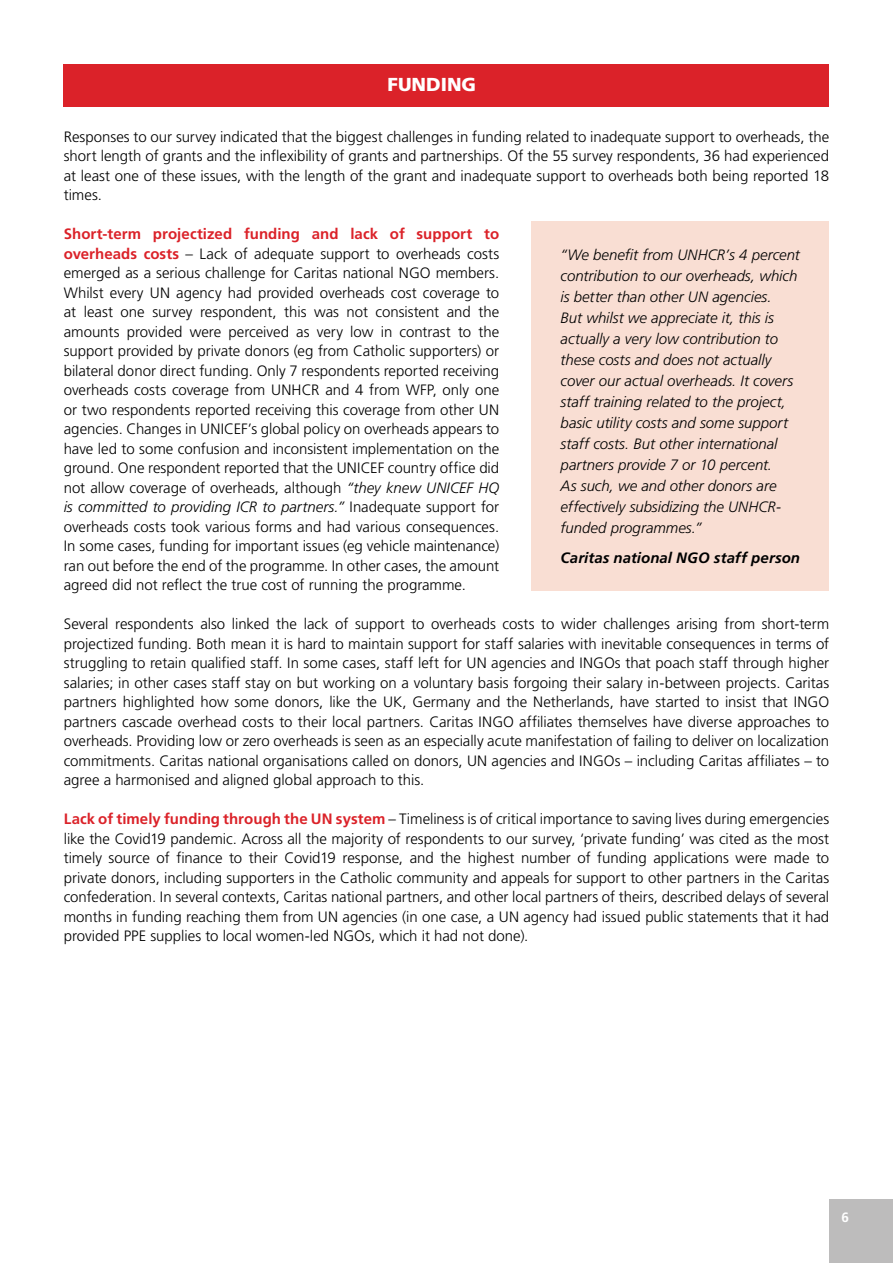
<style>
.page{position:relative;width:893px;height:1263px;background:#fff}
.page>*{position:absolute;margin:0;border:0;box-sizing:border-box;transform-origin:0 0}
.t1{font:18.75px "Frutiger LT 75 Blk";color:#fff}
.t2{font:15px/19.5px "Frutiger LT 45 Lt";color:#000;text-align:justify}
.t3{font:15px/21px "Frutiger LT 46 Lt It";color:#000}
.t4{font:15px "Frutiger LT 65 Bd";letter-spacing:.005em;color:#db2229}
.t5{font:15px "Frutiger LT 66 Bd It";letter-spacing:.005em;color:#000}
.t6{font:13.5px "Frutiger LT 65 Bd";color:#fff}
.s1{font-family:"Frutiger LT 65 Bd";color:#db2229}
.s2{font-family:"Frutiger LT 46 Lt It"}
.s3{font-family:"Frutiger LT 45 Lt"}
</style>
<div class="page">
<div style="left:829px;top:1199px;width:64px;height:64px;background:#bdbcbc"></div>
<div style="left:64px;top:64px;width:765px;height:42px;background:#db2229"></div>
<div style="left:531px;top:221px;width:298px;height:369px;background:#f9ded3"></div>
<p class="t1" style="left:388px;top:74px;width:90px">FUNDING</p>
<p class="t2" style="left:64px;top:127px;width:767px">Responses to our survey indicated that the biggest challenges in funding related to inadequate support to overheads, the short length of grants and the inflexibility of grants and partnerships. Of the 55 survey respondents, 36 had experienced at least one of these issues, with the length of the grant and inadequate support to overheads both being reported 18 times.</p>
<p class="t4" style="left:64px;top:225px;width:437px">Short-term projectized funding and lack of support to</p>
<p class="t2" style="left:64px;top:244px;width:437px"><span class="s1">overheads costs</span> – Lack of adequate support to overheads costs emerged as a serious challenge for Caritas national NGO members.<br>Whilst every UN agency had provided overheads cost coverage to at least one survey respondent, this was not consistent and the amounts provided were perceived as very low in contrast to the support provided by private donors (eg from Catholic supporters) or bilateral donor direct funding. Only 7 respondents reported receiving overheads costs coverage from UNHCR and 4 from WFP, only one or two respondents reported receiving this coverage from other UN agencies. Changes in UNICEF’s global policy on overheads appears to have led to some confusion and inconsistent implementation on the ground. One respondent reported that the UNICEF country office did not allow coverage of overheads, although <span class="s2">“they knew UNICEF HQ</span></p>
<p class="t3" style="left:64px;top:497px;width:437px">is committed to providing ICR to partners.” <span class="s3">Inadequate support for</span></p>
<p class="t2" style="left:64px;top:517px;width:437px">overheads costs took various forms and had various consequences.<br>In some cases, funding for important issues (eg vehicle maintenance) ran out before the end of the programme. In other cases, the amount agreed did not reflect the true cost of running the programme.</p>
<p class="t2" style="left:64px;top:615px;width:767px">Several respondents also linked the lack of support to overheads costs to wider challenges arising from short-term projectized funding. Both mean it is hard to maintain support for staff salaries with inevitable consequences in terms of struggling to retain qualified staff. In some cases, staff left for UN agencies and INGOs that poach staff through higher salaries; in other cases staff stay on but working on a voluntary basis forgoing their salary in-between projects. Caritas partners highlighted how some donors, like the UK, Germany and the Netherlands, have started to insist that INGO partners cascade overhead costs to their local partners. Caritas INGO affiliates themselves have diverse approaches to overheads. Providing low or zero overheads is seen as an especially acute manifestation of failing to deliver on localization commitments. Caritas national organisations called on donors, UN agencies and INGOs – including Caritas affiliates – to agree a harmonised and aligned global approach to this.</p>
<p class="t2" style="left:64px;top:810px;width:767px"><span class="s1">Lack of timely funding through the UN system</span> – Timeliness is of critical importance to saving lives during emergencies like the Covid19 pandemic. Across all the majority of respondents to our survey, ‘private funding’ was cited as the most timely source of finance to their Covid19 response, and the highest number of funding applications were made to private donors, including supporters in the Catholic community and appeals for support to other partners in the Caritas confederation. In several contexts, Caritas national partners, and other local partners of theirs, described delays of several months in funding reaching them from UN agencies (in one case, a UN agency had issued public statements that it had provided PPE supplies to local women-led NGOs, which it had not done).</p>
<p class="t3" style="left:561px;top:245px;width:241px">“We benefit from UNHCR’s 4 percent contribution to our overheads, which is better than other UN agencies.<br>But whilst we appreciate it, this is actually a very low contribution to these costs and does not actually cover our actual overheads. It covers staff training related to the project, basic utility costs and some support staff costs. But other international partners provide 7 or 10 percent.<br>As such, we and other donors are effectively subsidizing the UNHCR&shy;funded programmes.”</p>
<p class="t5" style="left:561px;top:549px;width:241px">Caritas national NGO staff person</p>
<p class="t6" style="left:841px;top:1209px;width:9px">6</p>
</div>
